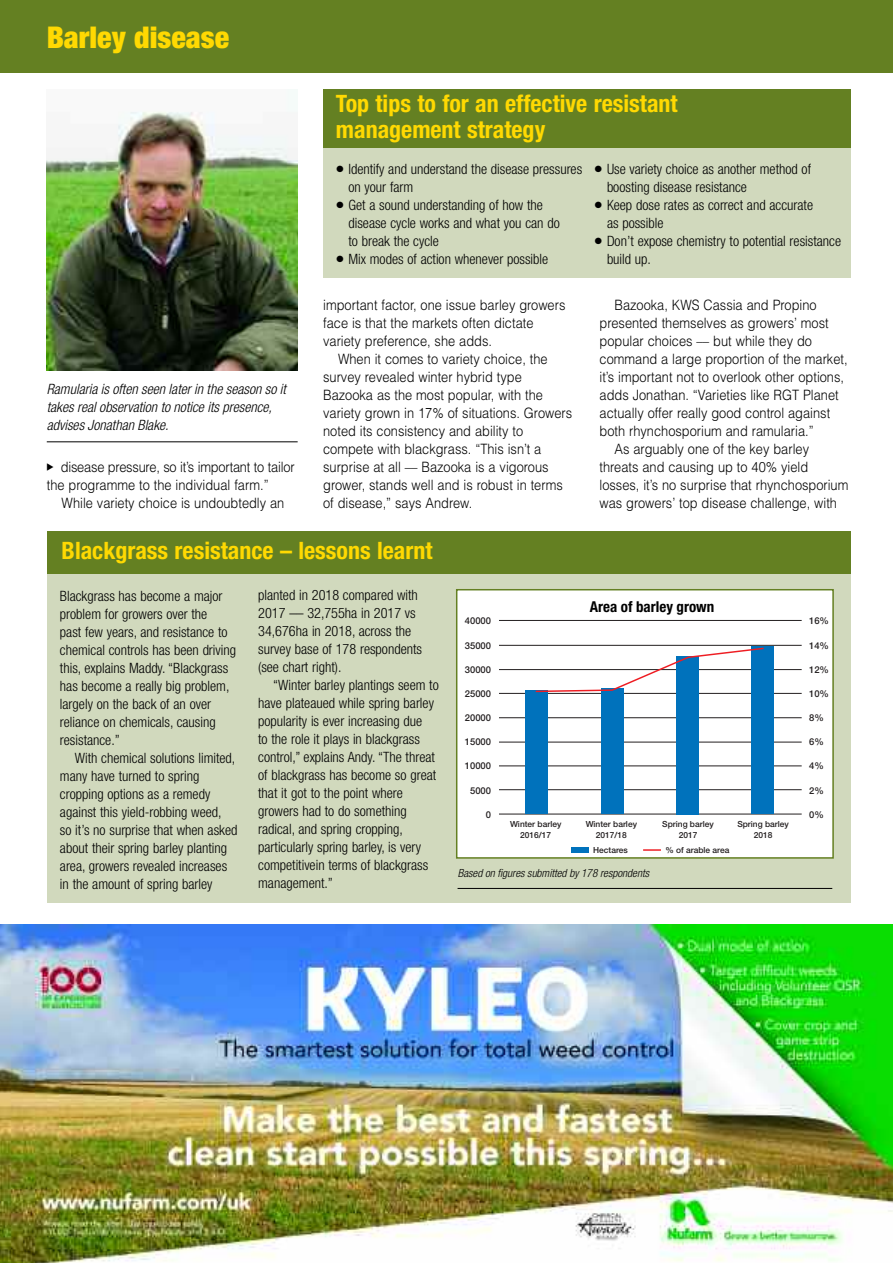
<style>
.page{position:relative;width:893px;height:1263px;background:#fff}
.page>*{position:absolute;margin:0;border:0;box-sizing:border-box;transform-origin:0 0}
.t1{font:900 condensed 30px "Helvetica Neue";color:#ffd902}
.t2{font:700 condensed 24px/25.5px "Helvetica Neue";color:#ffd902}
.t3{font:700 condensed 15px "Helvetica Neue";color:#000}
.t4{font:300 condensed 14.25px/18px "Helvetica Neue";color:#000}
.t5{font:300 14.25px/18px "Helvetica";color:#000;scale:.9 1}
.t6{font:italic 300 condensed 14.25px/18px "Helvetica Neue";color:#000}
.t7{font:italic 300 condensed 11.25px "Helvetica Neue";color:#000}
.t8{font:500 9.45px "Helvetica Neue";color:#231f20}
.t9{font:500 8.4px/11.6px "Helvetica Neue";color:#231f20;text-align:center}
</style>
<div class="page">
<img style="left:0;top:925px;width:893px;height:338px">
<div style="left:323px;top:147px;width:527px;height:130px;background:#d1d9bd"></div>
<div style="left:323px;top:89px;width:527px;height:59px;background:#648022"></div>
<img style="left:47px;top:111px;width:251px;height:260px">
<hr style="left:47px;top:441px;width:251px;height:1px;background:#000">
<div style="left:0;top:0;width:893px;height:72px;background:#648022"></div>
<div style="left:47px;top:573px;width:803px;height:330px;background:#d1d9bd"></div>
<div style="left:47px;top:532px;width:803px;height:42px;background:#648022"></div>
<div style="left:457px;top:590px;width:376px;height:268px;background:#fff"></div>
<div style="left:571px;top:848px;width:18px;height:5px;background:#0072bc"></div>
<svg style="left:643px;top:849px;width:18px;height:2px"></svg>
<hr style="left:499px;top:814px;width:303px;height:1px;background:#231f20">
<hr style="left:499px;top:789px;width:303px;height:1px;background:#231f20">
<hr style="left:499px;top:765px;width:303px;height:1px;background:#231f20">
<hr style="left:499px;top:742px;width:303px;height:1px;background:#231f20">
<hr style="left:499px;top:717px;width:303px;height:1px;background:#231f20">
<hr style="left:499px;top:693px;width:303px;height:1px;background:#231f20">
<hr style="left:499px;top:669px;width:303px;height:1px;background:#231f20">
<hr style="left:499px;top:645px;width:303px;height:1px;background:#231f20">
<hr style="left:499px;top:620px;width:303px;height:1px;background:#231f20">
<div style="left:525px;top:691px;width:22px;height:123px;background:#0072bc"></div>
<div style="left:601px;top:689px;width:22px;height:125px;background:#0072bc"></div>
<div style="left:676px;top:656px;width:23px;height:158px;background:#0072bc"></div>
<div style="left:752px;top:646px;width:22px;height:168px;background:#0072bc"></div>
<svg style="left:534px;top:647px;width:230px;height:46px"></svg>
<div style="left:456px;top:589px;width:378px;height:270px;border:2px solid #648022"></div>
<hr style="left:458px;top:888px;width:374px;height:1px;background:#000">
<h1 class="t1" style="left:47px;top:27px;width:184px">Barley disease</h1>
<p class="t6" style="left:47px;top:381px;width:241px">Ramularia is often seen later in the season so it takes real observation to notice its presence, advises Jonathan Blake.</p>
<p class="t5" style="left:47px;top:458px;width:277px;text-indent:14px">disease pressure, so it’s important to tailor the programme to the individual farm.”</p>
<p class="t5" style="left:62px;top:494px;width:249px">While variety choice is undoubtedly an</p>
<h2 class="t2" style="left:336px;top:93px;width:343px">Top tips to for an effective resistant management strategy</h2>
<p class="t4" style="left:348px;top:162px;width:235px;text-indent:-12px">● Identify and understand the disease pressures on your farm</p>
<p class="t4" style="left:348px;top:198px;width:213px;text-indent:-12px">● Get a sound understanding of how the disease cycle works and what you can do to break the cycle</p>
<p class="t4" style="left:336px;top:252px;width:213px">● Mix modes of action whenever possible</p>
<p class="t5" style="left:323px;top:296px;width:271px">important factor, one issue barley growers face is that the markets often dictate variety preference, she adds.</p>
<p class="t5" style="left:323px;top:350px;width:278px;text-indent:15px">When it comes to variety choice, the survey revealed winter hybrid type Bazooka as the most popular, with the variety grown in 17% of situations. Growers noted its consistency and ability to compete with blackgrass. “This isn’t a surprise at all –– Bazooka is a vigorous grower, stands well and is robust in terms of disease,” says Andrew.</p>
<p class="t4" style="left:607px;top:161px;width:206px;text-indent:-12px">● Use variety choice as another method of boosting disease resistance</p>
<p class="t4" style="left:607px;top:197px;width:208px;text-indent:-12px">● Keep dose rates as correct and accurate as possible</p>
<p class="t4" style="left:607px;top:233px;width:236px;text-indent:-12px">● Don’t expose chemistry to potential resistance build up.</p>
<p class="t5" style="left:614px;top:296px;width:226px">Bazooka, KWS Cassia and Propino</p>
<p class="t5" style="left:600px;top:314px;width:256px">presented themselves as growers’ most</p>
<p class="t5" style="left:600px;top:332px;width:238px">popular choices –– but while they do</p>
<p class="t5" style="left:600px;top:350px;width:277px">command a large proportion of the market,</p>
<p class="t5" style="left:600px;top:368px;width:273px">it’s important not to overlook other options,</p>
<p class="t5" style="left:600px;top:386px;width:267px">adds Jonathan. “Varieties like RGT Planet</p>
<p class="t5" style="left:600px;top:404px;width:258px">actually offer really good control against</p>
<p class="t5" style="left:600px;top:422px;width:239px">both rhynchosporium and ramularia.”</p>
<p class="t5" style="left:614px;top:440px;width:218px">As arguably one of the key barley</p>
<p class="t5" style="left:600px;top:458px;width:233px">threats and causing up to 40% yield</p>
<p class="t5" style="left:600px;top:476px;width:278px">losses, it’s no surprise that rhynchosporium</p>
<p class="t5" style="left:600px;top:494px;width:265px">was growers’ top disease challenge, with</p>
<h2 class="t2" style="left:62px;top:540px;width:372px">Blackgrass resistance – lessons learnt</h2>
<p class="t4" style="left:60px;top:588px;width:178px">Blackgrass has become a major problem for growers over the<br>past few years, and resistance to chemical controls has been driving this, explains Maddy. “Blackgrass has become a really big problem, largely on the back of an over reliance on chemicals, causing resistance.”</p>
<p class="t4" style="left:60px;top:750px;width:179px;text-indent:15px">With chemical solutions limited, many have turned to spring cropping options as a remedy against this yield-robbing weed,<br>so it’s no surprise that when asked about their spring barley planting area, growers revealed increases in the amount of spring barley</p>
<p class="t4" style="left:258px;top:587px;width:165px">planted in 2018 compared with<br>2017 –– 32,755ha in 2017 vs<br>34,676ha in 2018, across the survey base of 178 respondents (see chart right).</p>
<p class="t4" style="left:258px;top:677px;width:182px;text-indent:15px">“Winter barley plantings seem to have plateaued while spring barley popularity is ever increasing due<br>to the role it plays in blackgrass control,” explains Andy. “The threat of blackgrass has become so great that it got to the point where growers had to do something radical, and spring cropping, particularly spring barley, is very competitivein terms of blackgrass management.”</p>
<p class="t8" style="left:465px;top:618px;width:28px">40000</p>
<p class="t8" style="left:465px;top:642px;width:28px">35000</p>
<p class="t8" style="left:465px;top:666px;width:28px">30000</p>
<p class="t8" style="left:465px;top:690px;width:28px">25000</p>
<p class="t8" style="left:465px;top:714px;width:28px">20000</p>
<p class="t8" style="left:465px;top:738px;width:28px">15000</p>
<p class="t8" style="left:465px;top:763px;width:28px">10000</p>
<p class="t8" style="left:470px;top:787px;width:23px">5000</p>
<p class="t8" style="left:486px;top:811px;width:7px">0</p>
<p class="t3" style="left:590px;top:601px;width:126px">Area of barley grown</p>
<p class="t9" style="left:510px;top:819px;width:53px">Winter barley<br>2016/17</p>
<p class="t9" style="left:586px;top:819px;width:53px">Winter barley<br>2017/18</p>
<p class="t9" style="left:662px;top:819px;width:53px">Spring barley<br>2017</p>
<p class="t9" style="left:737px;top:819px;width:53px">Spring barley<br>2018</p>
<p class="t9" style="left:593px;top:845px;width:36px">Hectares</p>
<p class="t9" style="left:665px;top:845px;width:65px">% of arable area</p>
<p class="t7" style="left:458px;top:868px;width:193px">Based on figures submitted by 178 respondents</p>
<p class="t8" style="left:809px;top:618px;width:21px">16%</p>
<p class="t8" style="left:809px;top:642px;width:21px">14%</p>
<p class="t8" style="left:809px;top:666px;width:21px">12%</p>
<p class="t8" style="left:809px;top:690px;width:21px">10%</p>
<p class="t8" style="left:809px;top:714px;width:16px">8%</p>
<p class="t8" style="left:809px;top:738px;width:16px">6%</p>
<p class="t8" style="left:809px;top:763px;width:16px">4%</p>
<p class="t8" style="left:809px;top:787px;width:16px">2%</p>
<p class="t8" style="left:809px;top:811px;width:16px">0%</p>
</div>
